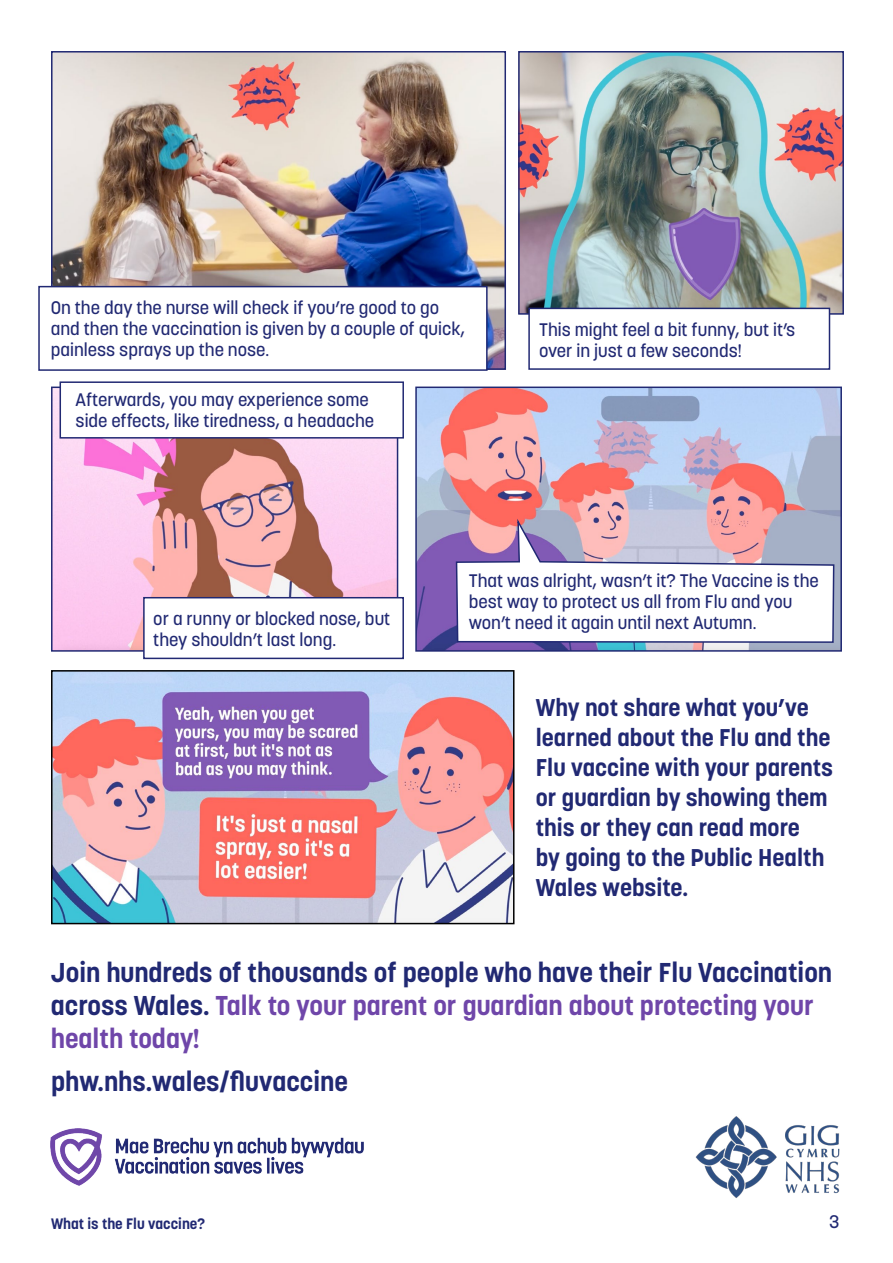
<style>
.page{position:relative;width:893px;height:1263px;background:#fff}
.page>*{position:absolute;margin:0;border:0;box-sizing:border-box;transform-origin:0 0}
.t1{font:700 27px/33px "Korolev";color:#212973}
.t2{font:700 24px/30px "Korolev";color:#212973}
.t3{font:500 18px/21px "Korolev";color:#212973}
.t4{font:700 15px "Korolev";color:#212973}
.s1{color:#6f46a9}
</style>
<div class="page">
<img style="left:54px;top:54px;width:449px;height:313px">
<div style="left:51px;top:51px;width:455px;height:319px;border:2px solid #212973"></div>
<img style="left:521px;top:54px;width:320px;height:258px">
<div style="left:518px;top:51px;width:326px;height:264px;border:2px solid #212973"></div>
<div style="left:528px;top:308px;width:302px;height:62px;background:#fff;border:2px solid #212973"></div>
<img style="left:54px;top:390px;width:341px;height:259px">
<img style="left:418px;top:390px;width:421px;height:259px">
<div style="left:415px;top:387px;width:427px;height:265px;border:2px solid #212973"></div>
<img style="left:54px;top:673px;width:457px;height:248px">
<div style="left:51px;top:670px;width:463px;height:254px;border:2px solid #000"></div>
<img style="left:50px;top:1128px;width:313px;height:57px">
<img style="left:695px;top:1116px;width:145px;height:82px">
<div style="left:38px;top:286px;width:450px;height:85px;background:#fff;border:2px solid #212973"></div>
<div style="left:60px;top:381px;width:344px;height:58px;background:#fff;border:2px solid #212973"></div>
<div style="left:143px;top:597px;width:261px;height:62px;background:#fff;border:2px solid #212973"></div>
<svg style="left:455px;top:520px;width:380px;height:124px"></svg>
<p class="t3" style="left:51px;top:297px;width:416px">On the day the nurse will check if you’re good to go and then the vaccination is given by a couple of quick, painless sprays up the nose.</p>
<p class="t3" style="left:76px;top:389px;width:300px">Afterwards, you may experience some side effects, like tiredness, a headache</p>
<p class="t3" style="left:539px;top:319px;width:258px">This might feel a bit funny, but it’s over in just a few seconds!</p>
<p class="t3" style="left:153px;top:608px;width:239px">or a runny or blocked nose, but they shouldn’t last long.</p>
<p class="t3" style="left:469px;top:570px;width:351px">That was alright, wasn’t it? The Vaccine is the best way to protect us all from Flu and you won’t need it again until next Autumn.</p>
<h2 class="t2" style="left:536px;top:693px;width:299px">Why not share what you’ve learned about the Flu and the<br>Flu vaccine with your parents or guardian by showing them this or they can read more<br>by going to the Public Health<br>Wales website.</h2>
<h1 class="t1" style="left:51px;top:956px;width:783px">Join hundreds of thousands of people who have their Flu Vaccination across Wales. <span class="s1">Talk to your parent or guardian about protecting your health today!</span></h1>
<h1 class="t1" style="left:51px;top:1065px;width:298px">phw.nhs.wales/fluvaccine</h1>
<p class="t4" style="left:51px;top:1214px;width:155px">What is the Flu vaccine?</p>
<p class="t3" style="left:829px;top:1211px;width:12px">3</p>
</div>
